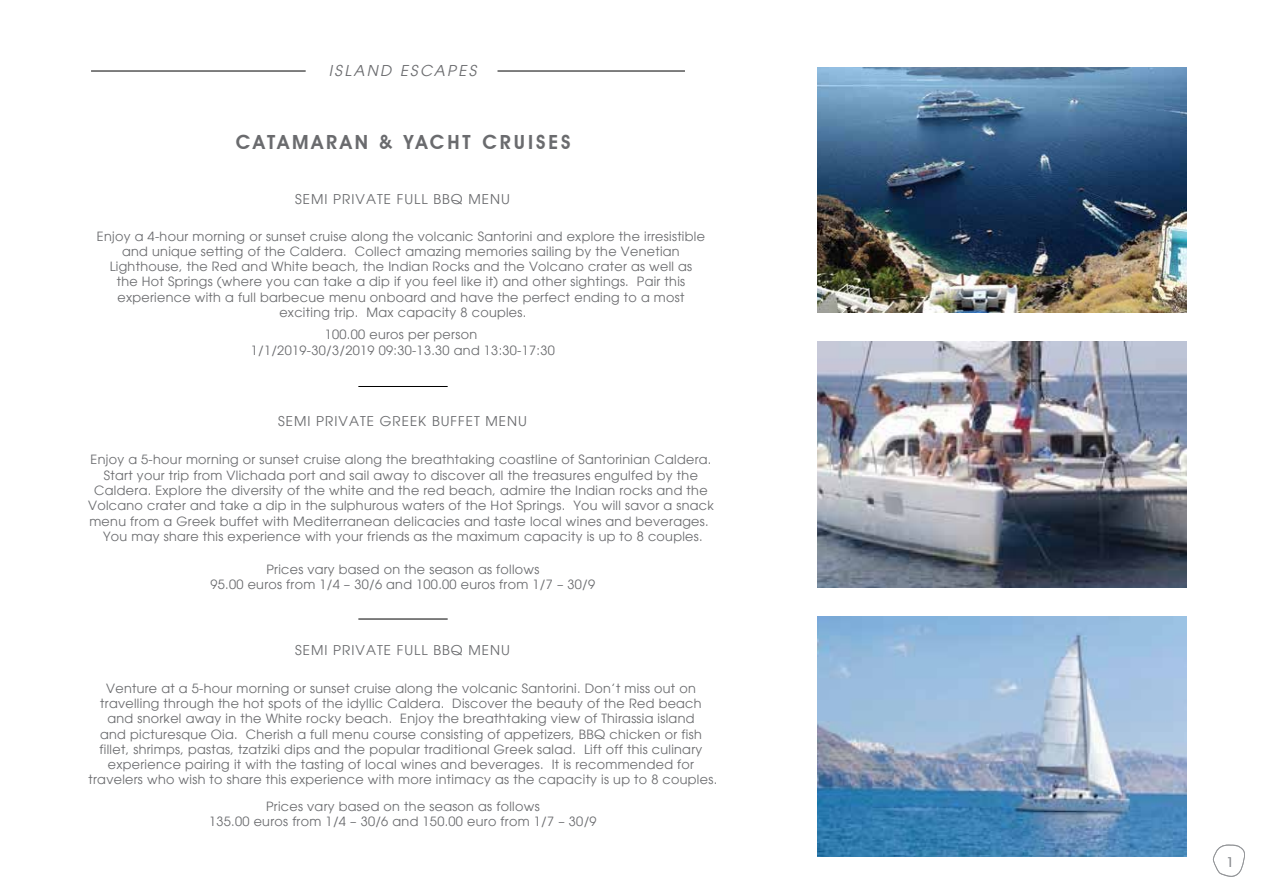
<style>
.page{position:relative;width:1263px;height:893px;background:#fff}
.page>*{position:absolute;margin:0;border:0;box-sizing:border-box;transform-origin:0 0}
.t1{font:600 19.5px "Avant Garde IT Cby BT";letter-spacing:.15em;color:#6a6b6e}
.t2{font:italic 15px "Avant Garde";letter-spacing:.15em;color:#6a6b6e}
.t3{font:13.5px "Avant Garde";letter-spacing:.075em;color:#6a6b6e}
.t4{font:13.5px "Avant Garde IT Cby BT";color:#939598}
.t5{font:12.75px/15.3px "Avant Garde";letter-spacing:.025em;color:#6a6b6e;text-align:center}
</style>
<div class="page">
<hr style="left:358px;top:386px;width:90px;height:1px;background:#010101">
<hr style="left:91px;top:71px;width:215px;height:1px;background:#010101">
<hr style="left:497px;top:71px;width:188px;height:1px;background:#010101">
<hr style="left:358px;top:619px;width:90px;height:1px;background:#010101">
<img style="left:817px;top:67px;width:369px;height:246px">
<svg style="left:1212px;top:845px;width:33px;height:32px"></svg>
<img style="left:817px;top:341px;width:369px;height:246px">
<img style="left:817px;top:616px;width:369px;height:240px">
<p class="t2" style="left:329px;top:62px;width:149px">ISLAND ESCAPES</p>
<h1 class="t1" style="left:236px;top:131px;width:336px">CATAMARAN &amp; YACHT CRUISES</h1>
<p class="t3" style="left:295px;top:191px;width:216px">SEMI PRIVATE FULL BBQ MENU</p>
<p class="t5" style="left:97px;top:228px;width:610px">Enjoy a 4-hour morning or sunset cruise along the volcanic Santorini and explore the irresistible and unique setting of the Caldera. Collect amazing memories sailing by the Venetian Lighthouse, the Red and White beach, the Indian Rocks and the Volcano crater as well as<br>the Hot Springs (where you can take a dip if you feel like it) and other sightings. Pair this experience with a full barbecue menu onboard and have the perfect ending to a most exciting trip. Max capacity 8 couples.</p>
<p class="t5" style="left:251px;top:327px;width:306px">100.00 euros per person<br>1/1/2019-30/3/2019 09:30-13.30 and 13:30-17:30</p>
<p class="t3" style="left:278px;top:413px;width:250px">SEMI PRIVATE GREEK BUFFET MENU</p>
<p class="t5" style="left:88px;top:452px;width:627px">Enjoy a 5-hour morning or sunset cruise along the breathtaking coastline of Santorinian Caldera.<br>Start your trip from Vlichada port and sail away to discover all the treasures engulfed by the Caldera. Explore the diversity of the white and the red beach, admire the Indian rocks and the Volcano crater and take a dip in the sulphurous waters of the Hot Springs. You will savor a snack menu from a Greek buffet with Mediterranean delicacies and taste local wines and beverages.<br>You may share this experience with your friends as the maximum capacity is up to 8 couples.</p>
<p class="t5" style="left:211px;top:562px;width:386px">Prices vary based on the season as follows<br>95.00 euros from 1/4 – 30/6 and 100.00 euros from 1/7 – 30/9</p>
<p class="t3" style="left:295px;top:642px;width:216px">SEMI PRIVATE FULL BBQ MENU</p>
<p class="t5" style="left:89px;top:680px;width:630px">Venture at a 5-hour morning or sunset cruise along the volcanic Santorini. Don’t miss out on travelling through the hot spots of the idyllic Caldera. Discover the beauty of the Red beach and snorkel away in the White rocky beach. Enjoy the breathtaking view of Thirassia island<br>and picturesque Oia. Cherish a full menu course consisting of appetizers, BBQ chicken or fish fillet, shrimps, pastas, tzatziki dips and the popular traditional Greek salad. Lift off this culinary experience pairing it with the tasting of local wines and beverages. It is recommended for travelers who wish to share this experience with more intimacy as the capacity is up to 8 couples.</p>
<p class="t5" style="left:209px;top:798px;width:389px">Prices vary based on the season as follows<br>135.00 euros from 1/4 – 30/6 and 150.00 euro from 1/7 – 30/9</p>
<p class="t4" style="left:1226px;top:854px;width:9px">1</p>
</div>
